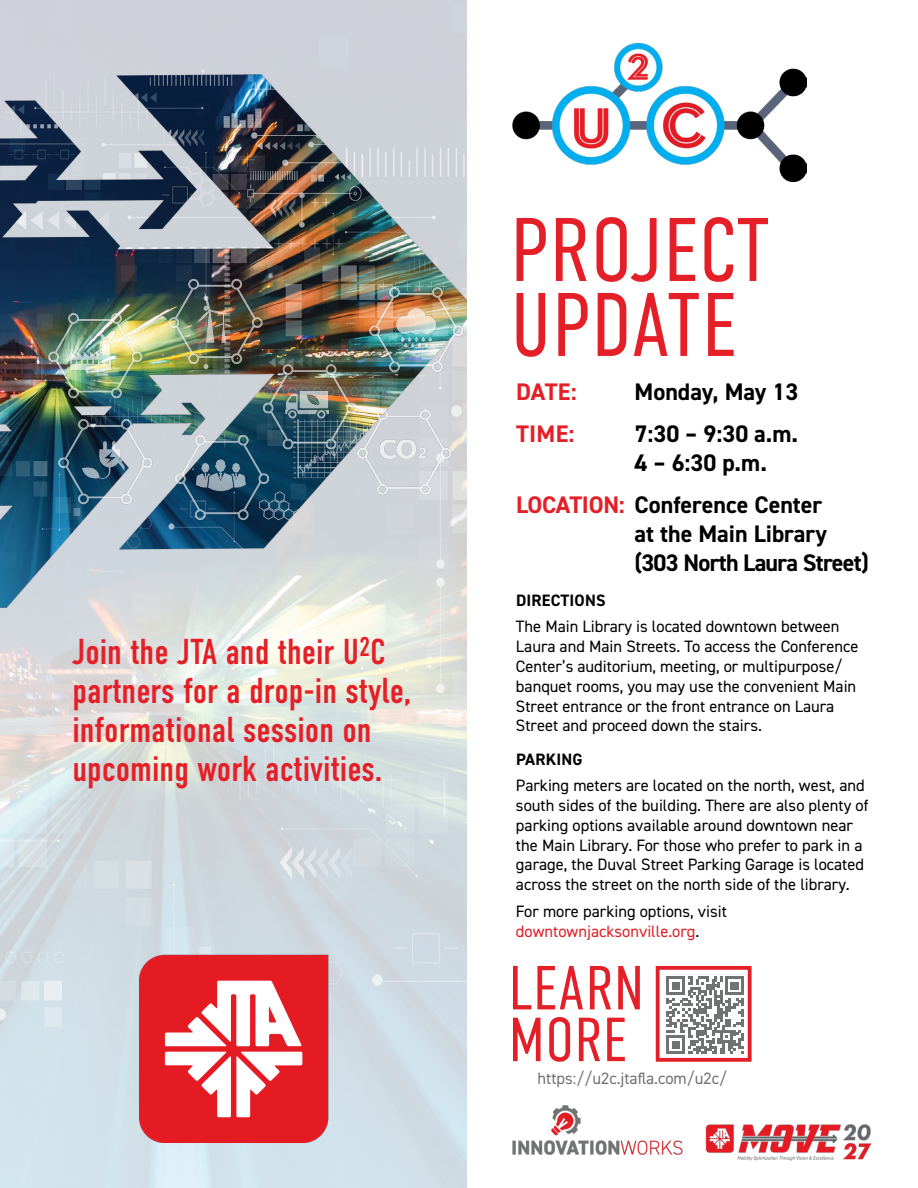
<style>
.page{position:relative;width:918px;height:1188px;background:#fff}
.page>*{position:absolute;margin:0;border:0;box-sizing:border-box;transform-origin:0 0}
.t1{font:300 90px/75px "DIN Condensed";letter-spacing:.01em;color:#e41f27}
.t2{font:36px/39px "DIN Condensed";color:#e41f27}
.t3{font:700 24px/28.8px "DIN2014";color:#000}
.t4{font:700 24px "DIN2014";letter-spacing:.01em;color:#e41f27}
.t5{font:16.5px/19.8px "DIN2014";color:#000}
.t6{font:16.5px "DIN2014";color:#717372}
.t7{font:700 16.5px "DIN2014";letter-spacing:.01em;color:#000}
.s1{color:#e41f27}
</style>
<div class="page">
<img style="left:0;top:641px;width:467px;height:547px">
<img style="left:0;top:35px;width:467px;height:606px">
<img style="left:512px;top:43px;width:295px;height:138px">
<img style="left:140px;top:947px;width:197px;height:196px">
<img style="left:705px;top:1124px;width:167px;height:37px">
<img style="left:512px;top:1105px;width:171px;height:50px">
<svg style="left:513px;top:1017px;width:112px;height:45px"></svg>
<svg style="left:513px;top:966px;width:127px;height:43px"></svg>
<svg style="left:666px;top:977px;width:78px;height:77px"></svg>
<div style="left:656px;top:966px;width:96px;height:96px;border:4px solid #e41f27"></div>
<h2 class="t2" style="left:72px;top:633px;width:341px">Join the JTA and their U<sup>2</sup>C partners for a drop-in style, informational session on upcoming work activities.</h2>
<h1 class="t1" style="left:510px;top:213px;width:261px">PROJECT<br>UPDATE</h1>
<h3 class="t4" style="left:516px;top:375px;width:62px">DATE:</h3>
<h3 class="t3" style="left:635px;top:377px;width:165px">Monday, May 13</h3>
<h3 class="t4" style="left:516px;top:418px;width:60px">TIME:</h3>
<h3 class="t3" style="left:635px;top:419px;width:165px">7:30 – 9:30 a.m.<br>4 – 6:30 p.m.</h3>
<h3 class="t3" style="left:635px;top:490px;width:236px;text-indent:-118px"><span class="s1">LOCATION:</span> Conference Center<br>at the Main Library (303 North Laura Street)</h3>
<p class="t7" style="left:516px;top:589px;width:91px">DIRECTIONS</p>
<p class="t5" style="left:516px;top:617px;width:344px">The Main Library is located downtown between Laura and Main Streets. To access the Conference Center’s auditorium, meeting, or multipurpose/ banquet rooms, you may use the convenient Main Street entrance or the front entrance on Laura Street and proceed down the stairs.</p>
<p class="t7" style="left:516px;top:748px;width:68px">PARKING</p>
<p class="t5" style="left:516px;top:775px;width:354px">Parking meters are located on the north, west, and south sides of the building. There are also plenty of parking options available around downtown near the Main Library. For those who prefer to park in a garage, the Duval Street Parking Garage is located across the street on the north side of the library.</p>
<p class="t5" style="left:516px;top:901px;width:213px">For more parking options, visit <span class="s1">downtownjacksonville.org</span>.</p>
<p class="t6" style="left:538px;top:1068px;width:191px">https://u2c.jtafla.com/u2c/</p>
</div>
